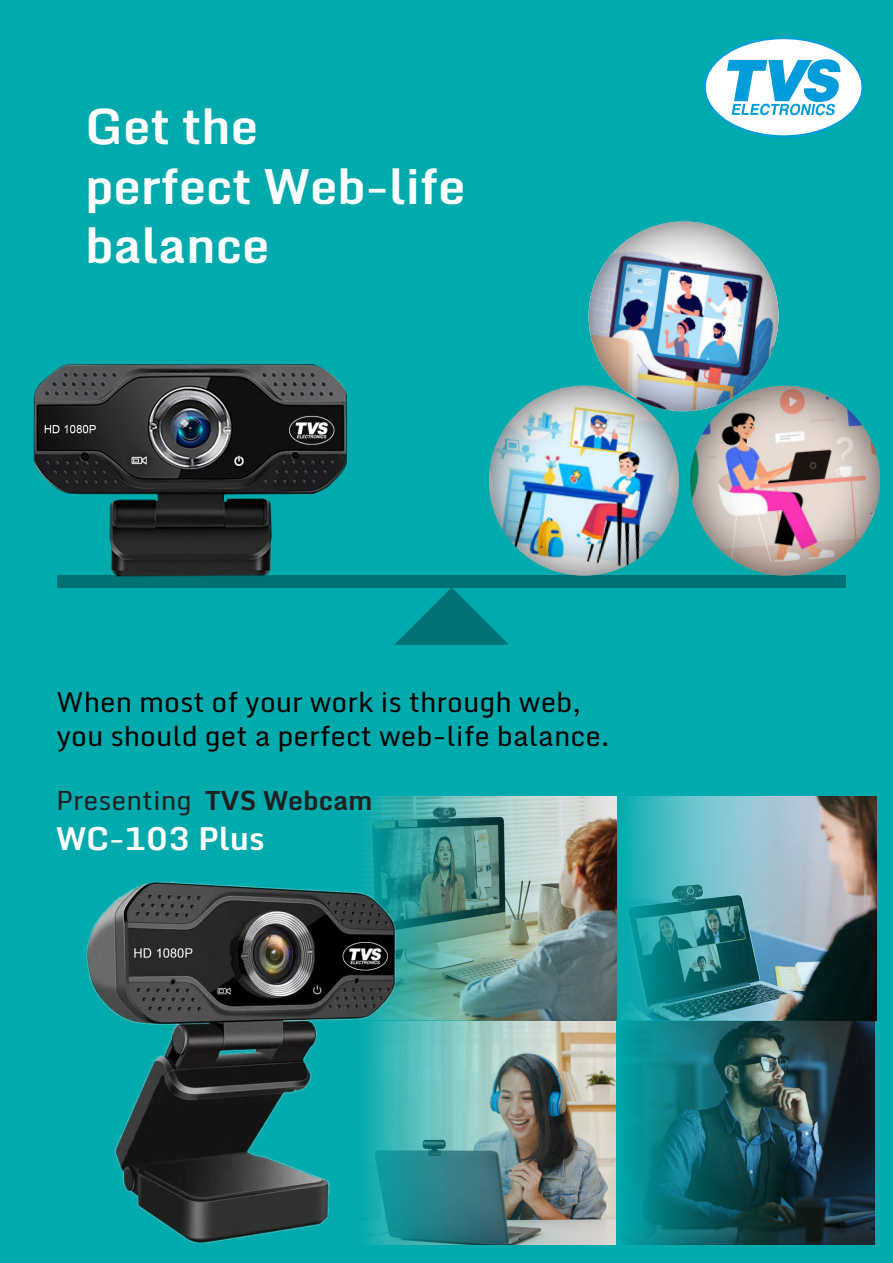
<style>
.page{position:relative;width:893px;height:1263px;background:#00aaad}
.page>*{position:absolute;margin:0;border:0;box-sizing:border-box;transform-origin:0 0}
.t1{font:700 48.6px/59.2px "Monda";color:#fff}
.t2{font:700 31.65px "Monda";color:#fff}
.t3{font:27.6px/33.9px "Monda";color:#000}
.t4{font:26.55px "Monda";color:#231f20}
.s1{font-weight:700}
</style>
<div class="page">
<svg style="left:704px;top:37px;width:160px;height:100px"></svg>
<img style="left:624px;top:796px;width:252px;height:224px">
<img style="left:365px;top:796px;width:251px;height:224px">
<img style="left:626px;top:1020px;width:250px;height:225px">
<img style="left:433px;top:1020px;width:183px;height:225px">
<div style="left:57px;top:575px;width:789px;height:13px;background:#007175"></div>
<svg style="left:394px;top:587px;width:115px;height:58px"></svg>
<img style="left:690px;top:386px;width:190px;height:190px;border-radius:50%">
<img style="left:489px;top:386px;width:190px;height:190px;border-radius:50%">
<img style="left:589px;top:238px;width:189px;height:173px">
<img style="left:589px;top:221px;width:189px;height:190px;border-radius:50%">
<img style="left:33px;top:364px;width:314px;height:213px">
<img style="left:86px;top:857px;width:347px;height:388px">
<h1 class="t1" style="left:85px;top:96px;width:382px">Get the<br>perfect Web-life balance</h1>
<p class="t3" style="left:56px;top:686px;width:555px">When most of your work is through web, you should get a perfect web-life balance.</p>
<p class="t4" style="left:56px;top:782px;width:318px">Presenting <span class="s1">TVS Webcam</span></p>
<p class="t2" style="left:56px;top:812px;width:210px">WC-103 Plus</p>
</div>
